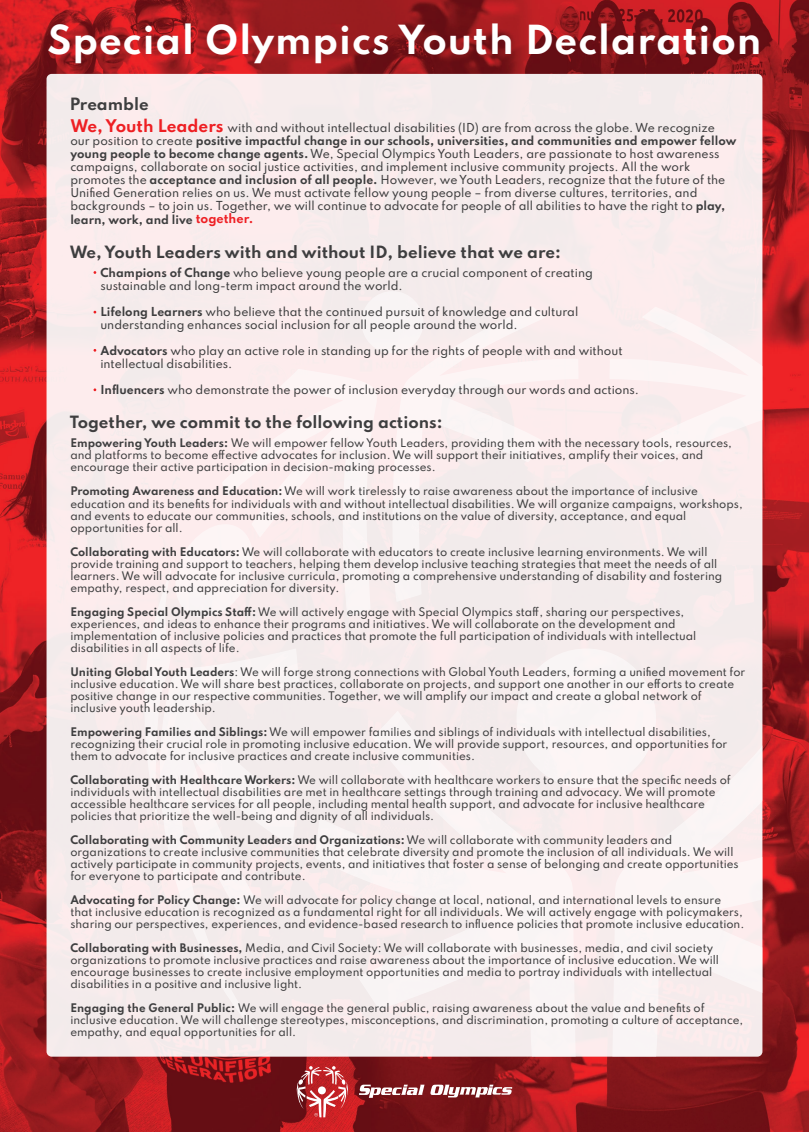
<style>
.page{position:relative;width:809px;height:1132px;background:#fff}
.page>*{position:absolute;margin:0;border:0;box-sizing:border-box;transform-origin:0 0}
.t1{font:700 35.5px "Spartan";letter-spacing:.025em;color:#fff}
.t2{font:700 15px "Spartan";color:#3e3e3f}
.t3{font:500 11px/13px "Spartan";color:#3e3e3f}
.t4{font:500 10.5px/12px "Spartan";color:#3e3e3f}
.s1{font-weight:700;font-size:15.5px;color:#ee1f23}
.s2{font-weight:700}
.s3{font-weight:700;font-size:11.5px;color:#ee1f23}
</style>
<div class="page">
<img style="left:0;top:0;width:809px;height:1131px">
<svg style="left:296px;top:1065px;width:53px;height:51px;background:#c15255"></svg>
<svg style="left:359px;top:1084px;width:65px;height:13px"></svg>
<svg style="left:430px;top:1084px;width:82px;height:13px"></svg>
<div style="left:47px;top:74px;width:715px;height:982px;background:#f8ecec;border-radius:5px"></div>
<div style="left:361px;top:291px;width:62px;height:62px;background:#f8f4f4;border-radius:50%"></div>
<div style="left:516px;top:648px;width:140px;height:140px;background:#faf5f5;border-radius:50%"></div>
<h1 class="t1" style="left:47px;top:23px;width:715px">Special Olympics Youth Declaration</h1>
<h2 class="t2" style="left:70px;top:97px;width:81px">Preamble</h2>
<p class="t3" style="left:70px;top:122px;width:667px"><span class="s1">We, Youth Leaders</span> with and without intellectual disabilities (ID) are from across the globe. We recognize our position to create <span class="s2">positive impactful change in our schools, universities, and communities and empower fellow young people to become change agents.</span> We, Special Olympics Youth Leaders, are passionate to host awareness campaigns, collaborate on social justice activities, and implement inclusive community projects. All the work promotes the <span class="s2">acceptance and inclusion of all people.</span> However, we Youth Leaders, recognize that the future of the Unified Generation relies on us. We must activate fellow young people – from diverse cultures, territories, and backgrounds – to join us. Together, we will continue to advocate for people of all abilities to have the right to <span class="s2">play, learn, work, and live</span> <span class="s3">together.</span></p>
<h2 class="t2" style="left:70px;top:245px;width:493px">We, Youth Leaders with and without ID, believe that we are:</h2>
<p class="t3" style="left:100px;top:267px;width:494px"><span class="s2">Champions of Change</span> who believe young people are a crucial component of creating sustainable and long-term impact around the world.</p>
<p class="t3" style="left:100px;top:306px;width:479px"><span class="s2">Lifelong Learners</span> who believe that the continued pursuit of knowledge and cultural understanding enhances social inclusion for all people around the world.</p>
<p class="t3" style="left:100px;top:345px;width:523px"><span class="s2">Advocators</span> who play an active role in standing up for the rights of people with and without intellectual disabilities.</p>
<p class="t3" style="left:100px;top:384px;width:540px"><span class="s2">Influencers</span> who demonstrate the power of inclusion everyday through our words and actions.</p>
<h2 class="t2" style="left:70px;top:414px;width:374px">Together, we commit to the following actions:</h2>
<p class="t4" style="left:70px;top:438px;width:663px"><span class="s2">Empowering Youth Leaders:</span> We will empower fellow Youth Leaders, providing them with the necessary tools, resources, and platforms to become effective advocates for inclusion. We will support their initiatives, amplify their voices, and encourage their active participation in decision-making processes.</p>
<p class="t4" style="left:70px;top:486px;width:674px"><span class="s2">Promoting Awareness and Education:</span> We will work tirelessly to raise awareness about the importance of inclusive education and its benefits for individuals with and without intellectual disabilities. We will organize campaigns, workshops, and events to educate our communities, schools, and institutions on the value of diversity, acceptance, and equal opportunities for all.</p>
<p class="t4" style="left:70px;top:546px;width:653px"><span class="s2">Collaborating with Educators:</span> We will collaborate with educators to create inclusive learning environments. We will provide training and support to teachers, helping them develop inclusive teaching strategies that meet the needs of all learners. We will advocate for inclusive curricula, promoting a comprehensive understanding of disability and fostering empathy, respect, and appreciation for diversity.</p>
<p class="t4" style="left:70px;top:606px;width:627px"><span class="s2">Engaging Special Olympics Staff:</span> We will actively engage with Special Olympics staff, sharing our perspectives, experiences, and ideas to enhance their programs and initiatives. We will collaborate on the development and implementation of inclusive policies and practices that promote the full participation of individuals with intellectual disabilities in all aspects of life.</p>
<p class="t4" style="left:70px;top:666px;width:676px"><span class="s2">Uniting Global Youth Leaders</span>: We will forge strong connections with Global Youth Leaders, forming a unified movement for inclusive education. We will share best practices, collaborate on projects, and support one another in our efforts to create positive change in our respective communities. Together, we will amplify our impact and create a global network of inclusive youth leadership.</p>
<p class="t4" style="left:70px;top:726px;width:658px"><span class="s2">Empowering Families and Siblings:</span> We will empower families and siblings of individuals with intellectual disabilities, recognizing their crucial role in promoting inclusive education. We will provide support, resources, and opportunities for them to advocate for inclusive practices and create inclusive communities.</p>
<p class="t4" style="left:70px;top:774px;width:662px"><span class="s2">Collaborating with Healthcare Workers:</span> We will collaborate with healthcare workers to ensure that the specific needs of individuals with intellectual disabilities are met in healthcare settings through training and advocacy. We will promote accessible healthcare services for all people, including mental health support, and advocate for inclusive healthcare policies that prioritize the well-being and dignity of all individuals.</p>
<p class="t4" style="left:70px;top:834px;width:670px"><span class="s2">Collaborating with Community Leaders and Organizations:</span> We will collaborate with community leaders and organizations to create inclusive communities that celebrate diversity and promote the inclusion of all individuals. We will actively participate in community projects, events, and initiatives that foster a sense of belonging and create opportunities for everyone to participate and contribute.</p>
<p class="t4" style="left:70px;top:894px;width:675px"><span class="s2">Advocating for Policy Change:</span> We will advocate for policy change at local, national, and international levels to ensure that inclusive education is recognized as a fundamental right for all individuals. We will actively engage with policymakers, sharing our perspectives, experiences, and evidence-based research to influence policies that promote inclusive education.</p>
<p class="t4" style="left:70px;top:942px;width:650px"><span class="s2">Collaborating with Businesses,</span> Media, and Civil Society: We will collaborate with businesses, media, and civil society organizations to promote inclusive practices and raise awareness about the importance of inclusive education. We will encourage businesses to create inclusive employment opportunities and media to portray individuals with intellectual disabilities in a positive and inclusive light.</p>
<p class="t4" style="left:70px;top:1002px;width:674px"><span class="s2">Engaging the General Public:</span> We will engage the general public, raising awareness about the value and benefits of inclusive education. We will challenge stereotypes, misconceptions, and discrimination, promoting a culture of acceptance, empathy, and equal opportunities for all.</p>
</div>
